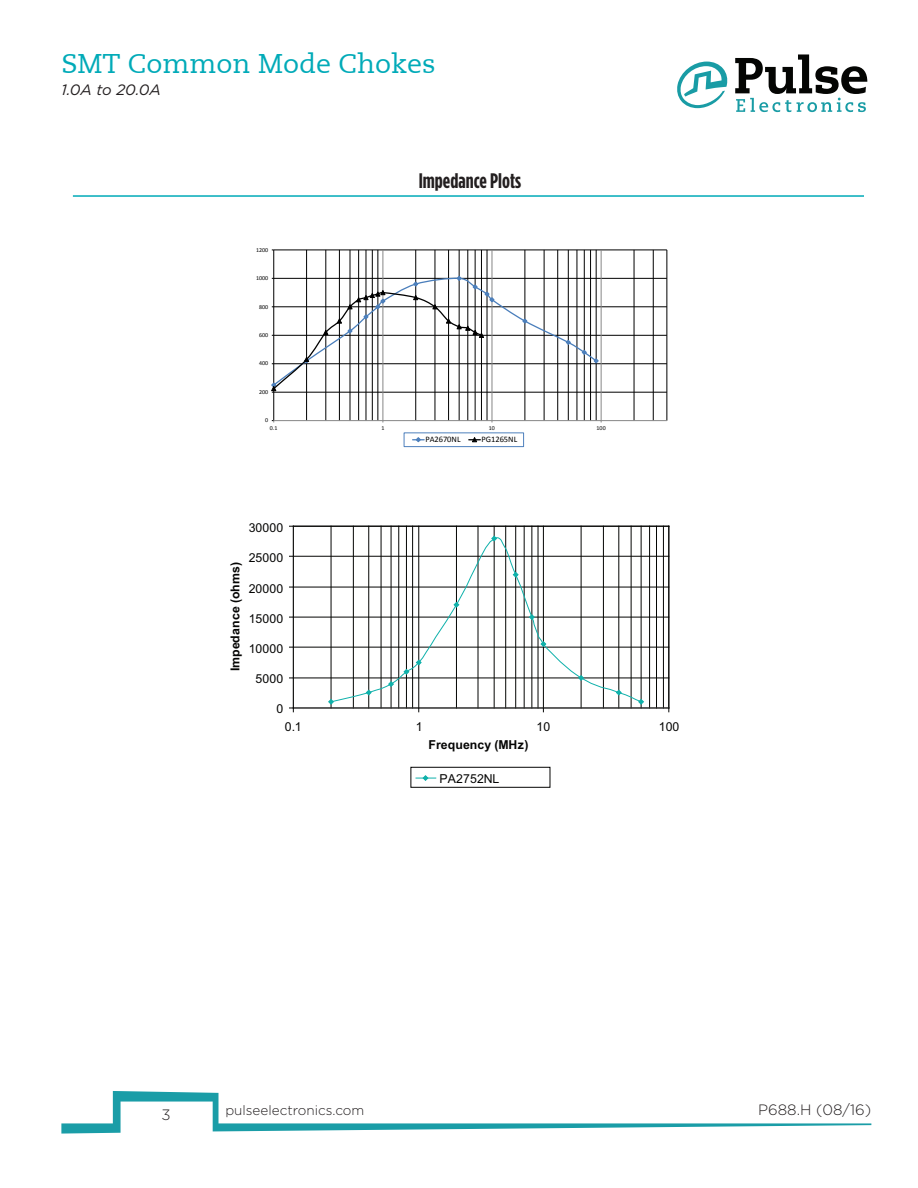
<style>
.page{position:relative;width:918px;height:1188px;background:#fff}
.page>*{position:absolute;margin:0;border:0;box-sizing:border-box;transform-origin:0 0}
.t1{font:27px "Caecilia LT";color:#00aab8}
.t2{font:700 21px "Gotham Condensed";color:#231f20}
.t3{font:300 15px "Gotham";color:#231f20}
.t4{font:italic 15px "Gotham";color:#231f20}
.t5{font:300 13.5px "Gotham";color:#231f20}
.t6{font:12.3px "Arial";letter-spacing:.005em;color:#050504}
.t7{font:700 12.3px "Arial";letter-spacing:.01em;color:#050504}
.t8{font:8.4px "Calibri";letter-spacing:-.005em;color:#000}
.t9{font:6px "Calibri";color:#000}
</style>
<div class="page">
<svg style="left:735px;top:54px;width:132px;height:58px"></svg>
<svg style="left:677px;top:62px;width:51px;height:46px"></svg>
<svg style="left:61px;top:1091px;width:810px;height:43px"></svg>
<hr style="left:73px;top:195px;width:791px;height:2px;background:#00aab8">
<hr style="left:293px;top:678px;width:376px;height:1px;background:#040503">
<hr style="left:293px;top:647px;width:376px;height:1px;background:#040503">
<hr style="left:293px;top:617px;width:376px;height:1px;background:#040503">
<hr style="left:293px;top:587px;width:376px;height:1px;background:#040503">
<hr style="left:293px;top:556px;width:376px;height:1px;background:#040503">
<hr style="left:331px;top:526px;width:1px;height:182px;background:#040503">
<hr style="left:353px;top:526px;width:1px;height:182px;background:#040503">
<hr style="left:368px;top:526px;width:1px;height:182px;background:#040503">
<hr style="left:381px;top:526px;width:1px;height:182px;background:#040503">
<hr style="left:391px;top:526px;width:1px;height:182px;background:#040503">
<hr style="left:399px;top:526px;width:1px;height:182px;background:#040503">
<hr style="left:406px;top:526px;width:1px;height:182px;background:#040503">
<hr style="left:412px;top:526px;width:1px;height:182px;background:#040503">
<hr style="left:419px;top:526px;width:1px;height:182px;background:#040503">
<hr style="left:456px;top:526px;width:1px;height:182px;background:#040503">
<hr style="left:478px;top:526px;width:1px;height:182px;background:#040503">
<hr style="left:494px;top:526px;width:1px;height:182px;background:#040503">
<hr style="left:505px;top:526px;width:1px;height:182px;background:#040503">
<hr style="left:515px;top:526px;width:1px;height:182px;background:#040503">
<hr style="left:524px;top:526px;width:1px;height:182px;background:#040503">
<hr style="left:532px;top:526px;width:1px;height:182px;background:#040503">
<hr style="left:538px;top:526px;width:1px;height:182px;background:#040503">
<hr style="left:543px;top:526px;width:1px;height:182px;background:#040503">
<hr style="left:581px;top:526px;width:1px;height:182px;background:#040503">
<hr style="left:603px;top:526px;width:1px;height:182px;background:#040503">
<hr style="left:619px;top:526px;width:1px;height:182px;background:#040503">
<hr style="left:631px;top:526px;width:1px;height:182px;background:#040503">
<hr style="left:641px;top:526px;width:1px;height:182px;background:#040503">
<hr style="left:649px;top:526px;width:1px;height:182px;background:#040503">
<hr style="left:656px;top:526px;width:1px;height:182px;background:#040503">
<hr style="left:663px;top:526px;width:1px;height:182px;background:#040503">
<hr style="left:669px;top:526px;width:1px;height:182px;background:#050504">
<hr style="left:293px;top:526px;width:376px;height:1px;background:#040503">
<hr style="left:668px;top:526px;width:1px;height:182px;background:#040503">
<hr style="left:293px;top:708px;width:376px;height:1px;background:#808180">
<hr style="left:293px;top:526px;width:1px;height:182px;background:#050504">
<hr style="left:293px;top:707px;width:376px;height:1px;background:#050504">
<svg style="left:330px;top:537px;width:312px;height:166px"></svg>
<svg style="left:328px;top:698px;width:7px;height:8px"></svg>
<svg style="left:365px;top:689px;width:7px;height:7px"></svg>
<svg style="left:387px;top:680px;width:8px;height:8px"></svg>
<svg style="left:403px;top:659px;width:19px;height:16px"></svg>
<svg style="left:453px;top:601px;width:7px;height:7px"></svg>
<svg style="left:490px;top:535px;width:8px;height:7px"></svg>
<svg style="left:512px;top:571px;width:7px;height:7px"></svg>
<svg style="left:528px;top:613px;width:8px;height:8px"></svg>
<svg style="left:540px;top:640px;width:7px;height:8px"></svg>
<svg style="left:577px;top:674px;width:8px;height:8px"></svg>
<svg style="left:615px;top:689px;width:8px;height:7px"></svg>
<svg style="left:637px;top:698px;width:7px;height:8px"></svg>
<div style="left:411px;top:767px;width:139px;height:21px;background:#fff;border:1px solid #050504"></div>
<svg style="left:416px;top:775px;width:20px;height:6px"></svg>
<hr style="left:274px;top:392px;width:393px;height:1px;background:#000">
<hr style="left:274px;top:363px;width:393px;height:1px;background:#000">
<hr style="left:274px;top:335px;width:393px;height:1px;background:#000">
<hr style="left:274px;top:307px;width:393px;height:1px;background:#000">
<hr style="left:274px;top:278px;width:393px;height:1px;background:#000">
<hr style="left:274px;top:250px;width:393px;height:1px;background:#000">
<hr style="left:306px;top:250px;width:1px;height:171px;background:#000">
<hr style="left:326px;top:250px;width:1px;height:171px;background:#000">
<hr style="left:339px;top:250px;width:1px;height:171px;background:#000">
<hr style="left:350px;top:250px;width:1px;height:171px;background:#000">
<hr style="left:358px;top:250px;width:1px;height:171px;background:#000">
<hr style="left:366px;top:250px;width:1px;height:171px;background:#000">
<hr style="left:372px;top:250px;width:1px;height:171px;background:#000">
<hr style="left:378px;top:250px;width:1px;height:171px;background:#000">
<hr style="left:415px;top:250px;width:1px;height:171px;background:#000">
<hr style="left:435px;top:250px;width:1px;height:171px;background:#000">
<hr style="left:448px;top:250px;width:1px;height:171px;background:#000">
<hr style="left:459px;top:250px;width:1px;height:171px;background:#000">
<hr style="left:468px;top:250px;width:1px;height:171px;background:#000">
<hr style="left:475px;top:250px;width:1px;height:171px;background:#000">
<hr style="left:481px;top:250px;width:1px;height:171px;background:#000">
<hr style="left:487px;top:250px;width:1px;height:171px;background:#000">
<hr style="left:525px;top:250px;width:1px;height:171px;background:#000">
<hr style="left:544px;top:250px;width:1px;height:171px;background:#000">
<hr style="left:557px;top:250px;width:1px;height:171px;background:#000">
<hr style="left:568px;top:250px;width:1px;height:171px;background:#000">
<hr style="left:577px;top:250px;width:1px;height:171px;background:#000">
<hr style="left:584px;top:250px;width:1px;height:171px;background:#000">
<hr style="left:590px;top:250px;width:1px;height:171px;background:#000">
<hr style="left:596px;top:250px;width:1px;height:171px;background:#000">
<hr style="left:634px;top:250px;width:1px;height:171px;background:#000">
<hr style="left:653px;top:250px;width:1px;height:171px;background:#000">
<hr style="left:667px;top:250px;width:1px;height:171px;background:#000">
<hr style="left:383px;top:250px;width:1px;height:171px;background:#868686">
<hr style="left:492px;top:250px;width:1px;height:171px;background:#868686">
<hr style="left:601px;top:250px;width:1px;height:171px;background:#868686">
<hr style="left:273px;top:250px;width:1px;height:171px;background:#000">
<hr style="left:274px;top:420px;width:393px;height:1px;background:#868686">
<svg style="left:271px;top:276px;width:328px;height:117px"></svg>
<div style="left:404px;top:433px;width:120px;height:14px;border:1px solid #4f81bd"></div>
<svg style="left:413px;top:437px;width:11px;height:5px"></svg>
<svg style="left:469px;top:437px;width:11px;height:5px"></svg>
<h1 class="t1" style="left:61px;top:48px;width:376px">SMT Common Mode Chokes</h1>
<p class="t4" style="left:61px;top:80px;width:101px">1.0A to 20.0A</p>
<p class="t9" style="left:256px;top:246px;width:14px">1200</p>
<p class="t9" style="left:256px;top:274px;width:14px">1000</p>
<p class="t9" style="left:259px;top:303px;width:11px">800</p>
<p class="t9" style="left:259px;top:331px;width:11px">600</p>
<p class="t9" style="left:259px;top:360px;width:11px">400</p>
<p class="t9" style="left:259px;top:388px;width:11px">200</p>
<p class="t9" style="left:265px;top:417px;width:5px">0</p>
<p class="t2" style="left:419px;top:168px;width:104px">Impedance Plots</p>
<p class="t9" style="left:270px;top:424px;width:9px">0.1</p>
<p class="t9" style="left:381px;top:424px;width:5px">1</p>
<p class="t9" style="left:489px;top:424px;width:8px">10</p>
<p class="t9" style="left:597px;top:424px;width:11px">100</p>
<p class="t8" style="left:425px;top:434px;width:37px">PA2670NL</p>
<p class="t8" style="left:482px;top:434px;width:37px">PG1265NL</p>
<p class="t6" style="left:249px;top:519px;width:36px">30000</p>
<p class="t6" style="left:249px;top:549px;width:36px">25000</p>
<p class="t7" style="left:227px;top:671px;width:110px;rotate:-90deg">Impedance (ohms)</p>
<p class="t6" style="left:249px;top:580px;width:36px">20000</p>
<p class="t6" style="left:249px;top:610px;width:36px">15000</p>
<p class="t6" style="left:249px;top:640px;width:36px">10000</p>
<p class="t6" style="left:256px;top:671px;width:29px">5000</p>
<p class="t6" style="left:276px;top:701px;width:8px">0</p>
<p class="t6" style="left:285px;top:719px;width:18px">0.1</p>
<p class="t6" style="left:416px;top:719px;width:8px">1</p>
<p class="t6" style="left:536px;top:719px;width:15px">10</p>
<p class="t6" style="left:659px;top:719px;width:22px">100</p>
<p class="t7" style="left:428px;top:737px;width:102px">Frequency (MHz)</p>
<p class="t6" style="left:439px;top:770px;width:61px">PA2752NL</p>
<p class="t3" style="left:162px;top:1105px;width:11px">3</p>
<p class="t5" style="left:225px;top:1102px;width:140px">pulseelectronics.com</p>
<p class="t3" style="left:758px;top:1101px;width:115px">P688.H (08/16)</p>
</div>
